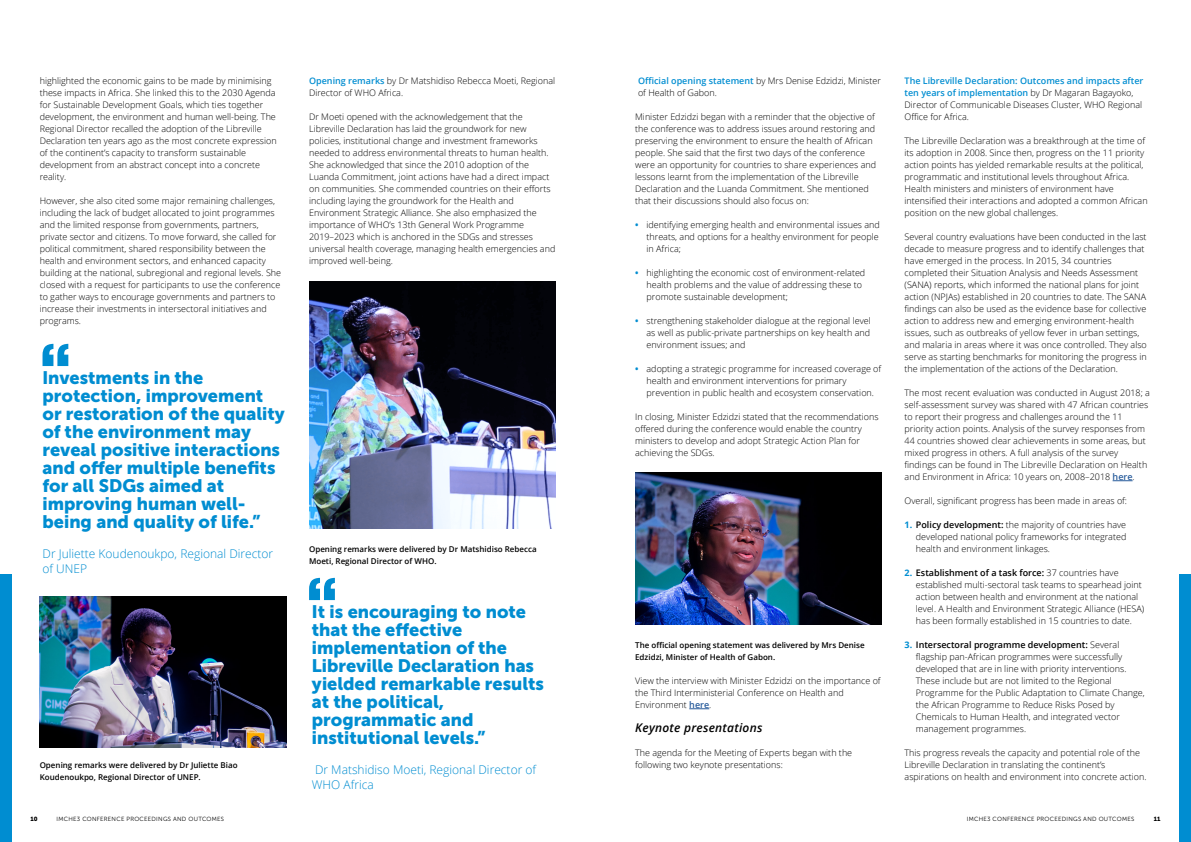
<style>
.page{position:relative;width:1191px;height:842px;background:#fff}
.page>*{position:absolute;margin:0;border:0;box-sizing:border-box;transform-origin:0 0}
.t1{font:18px/18px "Museo Sans Cyrl 900";color:#008dd1}
.t2{font:300 12px/15px "Open Sans";color:#008dd1}
.t3{font:italic 600 12px "Open Sans";letter-spacing:.02em;color:#000}
.t4{font:300 9px/12px "Open Sans";color:#000}
.t5{font:600 8px/12px "Open Sans";color:#000}
.t6{font:6px "Museo Sans Cyrl 300";letter-spacing:.05em;color:#000}
.t7{font:6px "Museo Sans Cyrl 900";color:#000}
.s1{font-weight:600;color:#008dd1}
.s2{font-weight:700;color:#008dd1}
.s3{font-weight:600;color:#275b9b}
.s4{font-weight:600}
</style>
<div class="page">
<div style="left:1179px;top:574px;width:12px;height:268px;background:#008dd1"></div>
<div style="left:0;top:574px;width:12px;height:268px;background:#008dd1"></div>
<svg style="left:43px;top:344px;width:25px;height:22px"></svg>
<svg style="left:309px;top:578px;width:26px;height:22px"></svg>
<svg style="left:689px;top:708px;width:20px;height:1px"></svg>
<svg style="left:1112px;top:480px;width:20px;height:1px"></svg>
<img style="left:40px;top:596px;width:246px;height:152px">
<img style="left:635px;top:472px;width:247px;height:152px">
<img style="left:309px;top:281px;width:247px;height:247px">
<p class="t4" style="left:40px;top:74px;width:238px">highlighted the economic gains to be made by minimising these impacts in Africa. She linked this to the 2030 Agenda for Sustainable Development Goals, which ties together development, the environment and human well-being. The Regional Director recalled the adoption of the Libreville Declaration ten years ago as the most concrete expression of the continent’s capacity to transform sustainable development from an abstract concept into a concrete reality.</p>
<p class="t4" style="left:40px;top:194px;width:243px">However, she also cited some major remaining challenges, including the lack of budget allocated to joint programmes and the limited response from governments, partners, private sector and citizens. To move forward, she called for political commitment, shared responsibility between the health and environment sectors, and enhanced capacity building at the national, subregional and regional levels. She closed with a request for participants to use the conference to gather ways to encourage governments and partners to increase their investments in intersectoral initiatives and programs.</p>
<h1 class="t1" style="left:43px;top:369px;width:244px">Investments in the protection, improvement or restoration of the quality of the environment may reveal positive interactions and offer multiple benefits for all SDGs aimed at improving human well&shy;being and quality of life.”</h1>
<h2 class="t2" style="left:43px;top:546px;width:232px">Dr Juliette Koudenoukpo, Regional Director of UNEP</h2>
<p class="t5" style="left:40px;top:759px;width:199px">Opening remarks were delivered by Dr Juliette Biao<br>Koudenoukpo, Regional Director of UNEP.</p>
<p class="t4" style="left:309px;top:74px;width:248px"><span class="s1">Opening remarks</span> by Dr Matshidiso Rebecca Moeti, Regional<br>Director of WHO Africa.</p>
<p class="t4" style="left:309px;top:110px;width:248px">Dr Moeti opened with the acknowledgement that the Libreville Declaration has laid the groundwork for new policies, institutional change and investment frameworks needed to address environmental threats to human health.<br>She acknowledged that since the 2010 adoption of the Luanda Commitment, joint actions have had a direct impact on communities. She commended countries on their efforts including laying the groundwork for the Health and Environment Strategic Alliance. She also emphasized the importance of WHO’s 13th General Work Programme 2019–2023 which is anchored in the SDGs and stresses universal health coverage, managing health emergencies and improved well-being.</p>
<p class="t5" style="left:309px;top:543px;width:229px">Opening remarks were delivered by Dr Matshidiso Rebecca<br>Moeti, Regional Director of WHO.</p>
<h1 class="t1" style="left:312px;top:603px;width:234px">It is encouraging to note that the effective implementation of the<br>Libreville Declaration has yielded remarkable results at the political, programmatic and institutional levels.”</h1>
<h2 class="t2" style="left:312px;top:762px;width:226px">Dr Matshidiso Moeti, Regional Director of<br>WHO Africa</h2>
<p class="t4" style="left:638px;top:74px;width:244px"><span class="s1">Official opening statement</span> by Mrs Denise Edzidzi, Minister of Health of Gabon.</p>
<p class="t4" style="left:635px;top:110px;width:242px">Minister Edzidzi began with a reminder that the objective of the conference was to address issues around restoring and preserving the environment to ensure the health of African people. She said that the first two days of the conference were an opportunity for countries to share experiences and lessons learnt from the implementation of the Libreville Declaration and the Luanda Commitment. She mentioned that their discussions should also focus on:</p>
<p class="t4" style="left:646px;top:218px;width:235px;text-indent:-11px"><span class="s2">•</span> identifying emerging health and environmental issues and threats, and options for a healthy environment for people in Africa;</p>
<p class="t4" style="left:646px;top:266px;width:220px;text-indent:-11px"><span class="s2">•</span> highlighting the economic cost of environment-related health problems and the value of addressing these to promote sustainable development;</p>
<p class="t4" style="left:646px;top:314px;width:226px;text-align:justify;text-indent:-11px"><span class="s2">•</span> strengthening stakeholder dialogue at the regional level as well as public-private partnerships on key health and environment issues; and</p>
<p class="t4" style="left:646px;top:362px;width:236px;text-indent:-11px"><span class="s2">•</span> adopting a strategic programme for increased coverage of health and environment interventions for primary prevention in public health and ecosystem conservation.</p>
<p class="t4" style="left:635px;top:410px;width:245px">In closing, Minister Edzidzi stated that the recommendations offered during the conference would enable the country ministers to develop and adopt Strategic Action Plan for achieving the SDGs.</p>
<p class="t5" style="left:635px;top:639px;width:231px">The official opening statement was delivered by Mrs Denise<br>Edzidzi, Minister of Health of Gabon.</p>
<p class="t4" style="left:635px;top:674px;width:247px">View the interview with Minister Edzidzi on the importance of the Third Interministerial Conference on Health and<br>Environment <span class="s3">here</span>.</p>
<h2 class="t3" style="left:635px;top:719px;width:129px">Keynote presentations</h2>
<p class="t4" style="left:635px;top:746px;width:218px">The agenda for the Meeting of Experts began with the following two keynote presentations:</p>
<p class="t4" style="left:904px;top:74px;width:240px"><span class="s1">The Libreville Declaration: Outcomes and impacts after ten years of implementation</span> by Dr Magaran Bagayoko, Director of Communicable Diseases Cluster, WHO Regional Office for Africa.</p>
<p class="t4" style="left:904px;top:134px;width:245px">The Libreville Declaration was a breakthrough at the time of its adoption in 2008. Since then, progress on the 11 priority action points has yielded remarkable results at the political, programmatic and institutional levels throughout Africa.<br>Health ministers and ministers of environment have intensified their interactions and adopted a common African position on the new global challenges.</p>
<p class="t4" style="left:904px;top:230px;width:244px">Several country evaluations have been conducted in the last decade to measure progress and to identify challenges that have emerged in the process. In 2015, 34 countries completed their Situation Analysis and Needs Assessment (SANA) reports, which informed the national plans for joint action (NPJAs) established in 20 countries to date. The SANA findings can also be used as the evidence base for collective action to address new and emerging environment-health issues, such as outbreaks of yellow fever in urban settings, and malaria in areas where it was once controlled. They also serve as starting benchmarks for monitoring the progress in the implementation of the actions of the Declaration.</p>
<p class="t4" style="left:904px;top:386px;width:247px">The most recent evaluation was conducted in August 2018; a self-assessment survey was shared with 47 African countries to report their progress and challenges around the 11 priority action points. Analysis of the survey responses from 44 countries showed clear achievements in some areas, but mixed progress in others. A full analysis of the survey findings can be found in The Libreville Declaration on Health and Environment in Africa: 10 years on, 2008–2018 <span class="s3">here</span>.</p>
<p class="t4" style="left:904px;top:494px;width:224px">Overall, significant progress has been made in areas of:</p>
<p class="t4" style="left:916px;top:518px;width:212px;text-align:justify;text-indent:-11px"><span class="s2">1.</span> <span class="s4">Policy development:</span> the majority of countries have developed national policy frameworks for integrated health and environment linkages.</p>
<p class="t4" style="left:916px;top:566px;width:230px;text-indent:-11px"><span class="s2">2.</span> <span class="s4">Establishment of a task force:</span> 37 countries have established multi-sectoral task teams to spearhead joint action between health and environment at the national level. A Health and Environment Strategic Alliance (HESA) has been formally established in 15 countries to date.</p>
<p class="t4" style="left:916px;top:638px;width:230px;text-indent:-11px"><span class="s2">3.</span> <span class="s4">Intersectoral programme development:</span> Several flagship pan-African programmes were successfully developed that are in line with priority interventions.<br>These include but are not limited to the Regional Programme for the Public Adaptation to Climate Change, the African Programme to Reduce Risks Posed by Chemicals to Human Health, and integrated vector management programmes.</p>
<p class="t4" style="left:904px;top:746px;width:243px">This progress reveals the capacity and potential role of the<br>Libreville Declaration in translating the continent’s aspirations on health and environment into concrete action.</p>
<p class="t7" style="left:30px;top:815px;width:9px">10</p>
<p class="t6" style="left:57px;top:815px;width:169px">IMCHE3 CONFERENCE PROCEEDINGS AND OUTCOMES</p>
<p class="t6" style="left:966px;top:815px;width:169px">IMCHE3 CONFERENCE PROCEEDINGS AND OUTCOMES</p>
<p class="t7" style="left:1153px;top:815px;width:8px">11</p>
</div>
